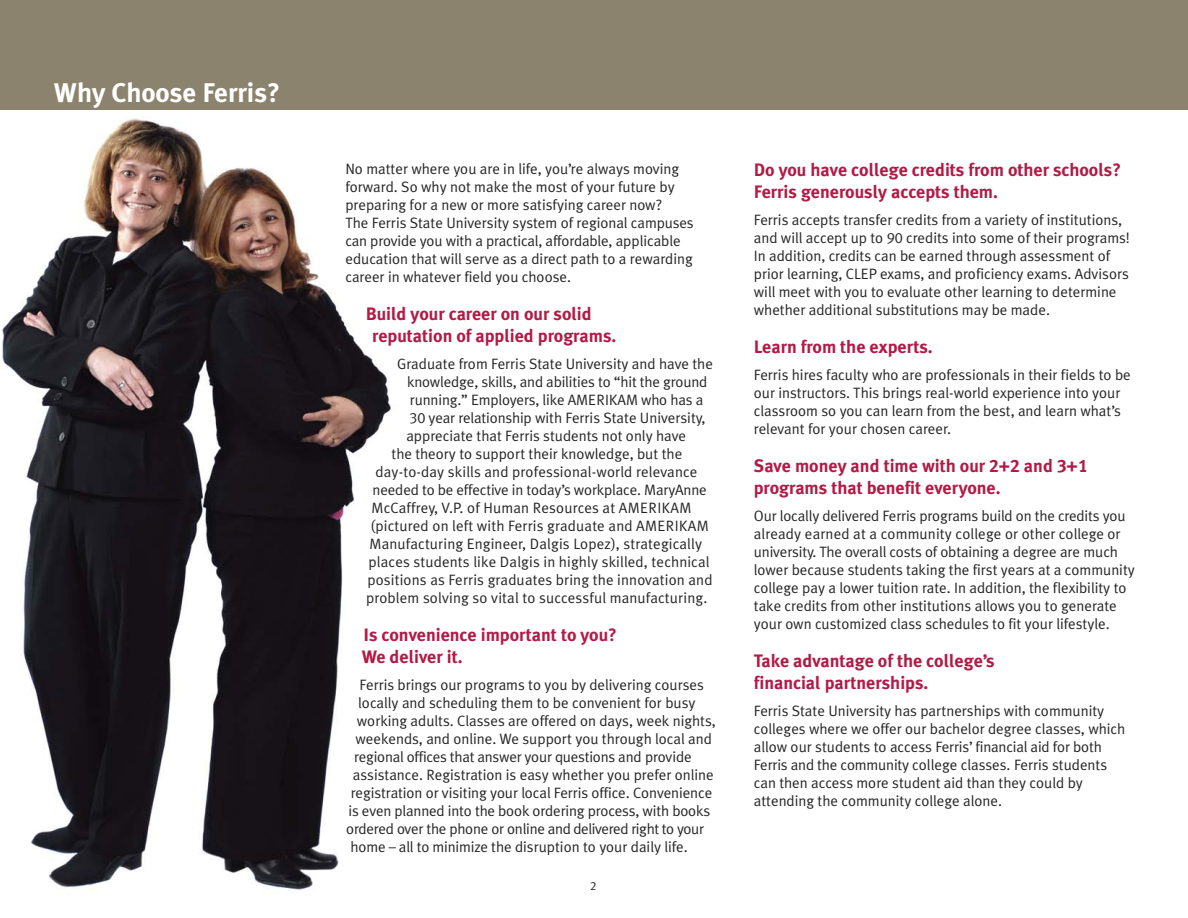
<style>
.page{position:relative;width:1188px;height:918px;background:#fff}
.page>*{position:absolute;margin:0;border:0;box-sizing:border-box;transform-origin:0 0}
.t1{font:700 27px "Meta Plus";color:#fff}
.t2{font:700 18px/21.6px "Meta Plus";color:#b11b46}
.t3{font:15px/18px "Meta Plus Normal";color:#272627}
.t4{font:15px "Meta Plus Normal";letter-spacing:-.025em;color:#272627}
.t5{font:12px "Meta Plus Normal Caps";color:#272627}
.s1{font-family:"Meta Plus Normal Caps"}
.s2{font-family:"Meta Plus Bold Caps";font-weight:400}
</style>
<div class="page">
<img style="left:2px;top:118px;width:389px;height:772px">
<div style="left:0;top:0;width:1188px;height:110px;background:#8b836d"></div>
<h1 class="t1" style="left:54px;top:82px;width:228px">Why Choose Ferris?</h1>
<p class="t3" style="left:345px;top:161px;width:350px">No matter where you are in life, you’re always moving forward. So why not make the most of your future by preparing for a new or more satisfying career now?<br>The Ferris State University system of regional campuses can provide you with a practical, affordable, applicable education that will serve as a direct path to a rewarding career in whatever field you choose.</p>
<p class="t2" style="left:372px;top:304px;width:246px;text-indent:-7px">Build your career on our solid reputation of applied programs.</p>
<p class="t3" style="left:397px;top:356px;width:317px">Graduate from Ferris State University and have the</p>
<p class="t3" style="left:407px;top:374px;width:302px">knowledge, skills, and abilities to “hit the ground</p>
<p class="t3" style="left:410px;top:392px;width:295px">running.” Employers, like AMERIKAM who has a</p>
<p class="t3" style="left:410px;top:410px;width:297px"><span class="s1">30</span> year relationship with Ferris State University,</p>
<p class="t3" style="left:406px;top:428px;width:281px">appreciate that Ferris students not only have</p>
<p class="t3" style="left:392px;top:446px;width:292px">the theory to support their knowledge, but the</p>
<p class="t3" style="left:375px;top:464px;width:324px">day-to-day skills and professional-world relevance</p>
<p class="t3" style="left:373px;top:482px;width:336px">needed to be effective in today’s workplace. MaryAnne</p>
<p class="t3" style="left:372px;top:500px;width:321px">McCaffrey, V.P. of Human Resources at AMERIKAM</p>
<p class="t3" style="left:371px;top:518px;width:340px">(pictured on left with Ferris graduate and AMERIKAM</p>
<p class="t3" style="left:370px;top:536px;width:334px">Manufacturing Engineer, Dalgis Lopez), strategically</p>
<p class="t3" style="left:369px;top:554px;width:342px">places students like Dalgis in highly skilled, technical</p>
<p class="t3" style="left:367px;top:572px;width:347px">positions as Ferris graduates bring the innovation and</p>
<p class="t3" style="left:366px;top:590px;width:343px">problem solving so vital to successful manufacturing.</p>
<p class="t2" style="left:362px;top:625px;width:257px">Is convenience important to you?<br>We deliver it.</p>
<p class="t3" style="left:360px;top:677px;width:346px">Ferris brings our programs to you by delivering courses</p>
<p class="t3" style="left:358px;top:695px;width:339px">locally and scheduling them to be convenient for busy</p>
<p class="t3" style="left:357px;top:713px;width:361px">working adults. Classes are offered on days, week nights,</p>
<p class="t3" style="left:356px;top:731px;width:358px">weekends, and online. We support you through local and</p>
<p class="t3" style="left:354px;top:749px;width:339px">regional offices that answer your questions and provide</p>
<p class="t3" style="left:353px;top:767px;width:362px">assistance. Registration is easy whether you prefer online</p>
<p class="t3" style="left:351px;top:785px;width:363px">registration or visiting your local Ferris office. Convenience</p>
<p class="t3" style="left:349px;top:803px;width:363px">is even planned into the book ordering process, with books</p>
<p class="t4" style="left:346px;top:823px;width:359px">ordered over the phone or online and delivered right to your</p>
<p class="t3" style="left:351px;top:839px;width:339px">home – all to minimize the disruption to your daily life.</p>
<p class="t5" style="left:590px;top:879px;width:8px">2</p>
<p class="t2" style="left:754px;top:160px;width:369px">Do you have college credits from other schools?<br>Ferris generously accepts them.</p>
<p class="t3" style="left:754px;top:212px;width:378px">Ferris accepts transfer credits from a variety of institutions, and will accept up to <span class="s1">90</span> credits into some of their programs!<br>In addition, credits can be earned through assessment of prior learning, CLEP exams, and proficiency exams. Advisors will meet with you to evaluate other learning to determine whether additional substitutions may be made.</p>
<p class="t2" style="left:754px;top:337px;width:180px">Learn from the experts.</p>
<p class="t3" style="left:754px;top:367px;width:378px">Ferris hires faculty who are professionals in their fields to be our instructors. This brings real-world experience into your classroom so you can learn from the best, and learn what’s relevant for your chosen career.</p>
<p class="t2" style="left:754px;top:457px;width:335px">Save money and time with our <span class="s2">2</span>+<span class="s2">2</span> and <span class="s2">3</span>+<span class="s2">1 </span>programs that benefit everyone.</p>
<p class="t3" style="left:754px;top:508px;width:383px">Our locally delivered Ferris programs build on the credits you already earned at a community college or other college or university. The overall costs of obtaining a degree are much lower because students taking the first years at a community college pay a lower tuition rate. In addition, the flexibility to take credits from other institutions allows you to generate your own customized class schedules to fit your lifestyle.</p>
<p class="t2" style="left:754px;top:652px;width:242px">Take advantage of the college’s financial partnerships.</p>
<p class="t3" style="left:754px;top:703px;width:373px">Ferris State University has partnerships with community colleges where we offer our bachelor degree classes, which allow our students to access Ferris’ financial aid for both Ferris and the community college classes. Ferris students can then access more student aid than they could by attending the community college alone.</p>
</div>
